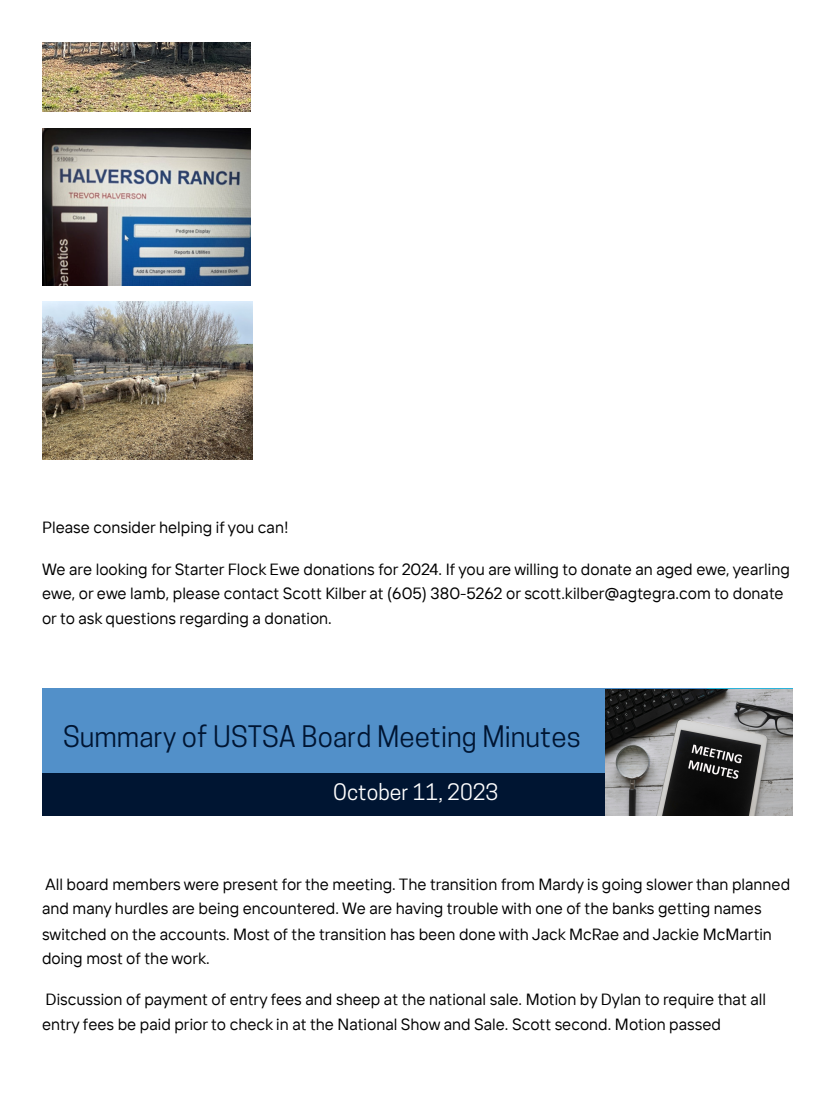
<style>
.page{position:relative;width:836px;height:1103px;background:#fff}
.page>*{position:absolute;margin:0;border:0;box-sizing:border-box;transform-origin:0 0}
.t1{font:27.9px "Cooper Hewitt";color:#001532}
.t2{font:21.3px "Cooper Hewitt";color:#fff}
.t3{font:16.2px/24.3px "TT Interphases";color:#000}
</style>
<div class="page">
<img style="left:42px;top:42px;width:209px;height:70px">
<img style="left:42px;top:128px;width:209px;height:157px">
<img style="left:42px;top:301px;width:211px;height:158px">
<div style="left:42px;top:688px;width:750px;height:127px;background:#5290c9"></div>
<div style="left:42px;top:773px;width:750px;height:42px;background:#001532"></div>
<svg style="left:707px;top:688px;width:85px;height:2px"></svg>
<img style="left:605px;top:690px;width:187px;height:125px">
<p class="t3" style="left:42px;top:515px;width:248px">Please consider helping if you can!</p>
<p class="t3" style="left:42px;top:556px;width:749px">We are looking for Starter Flock Ewe donations for 2024. If you are willing to donate an aged ewe, yearling ewe, or ewe lamb, please contact Scott Kilber at (605) 380-5262 or scott.kilber@agtegra.com to donate or to ask questions regarding a donation.</p>
<p class="t1" style="left:63px;top:725px;width:519px">Summary of USTSA Board Meeting Minutes</p>
<p class="t2" style="left:333px;top:784px;width:167px">October 11, 2023</p>
<p class="t3" style="left:42px;top:871px;width:749px">All board members were present for the meeting. The transition from Mardy is going slower than planned and many hurdles are being encountered. We are having trouble with one of the banks getting names switched on the accounts. Most of the transition has been done with Jack McRae and Jackie McMartin doing most of the work.</p>
<p class="t3" style="left:42px;top:987px;width:725px">Discussion of payment of entry fees and sheep at the national sale. Motion by Dylan to require that all entry fees be paid prior to check in at the National Show and Sale. Scott second. Motion passed</p>
</div>
